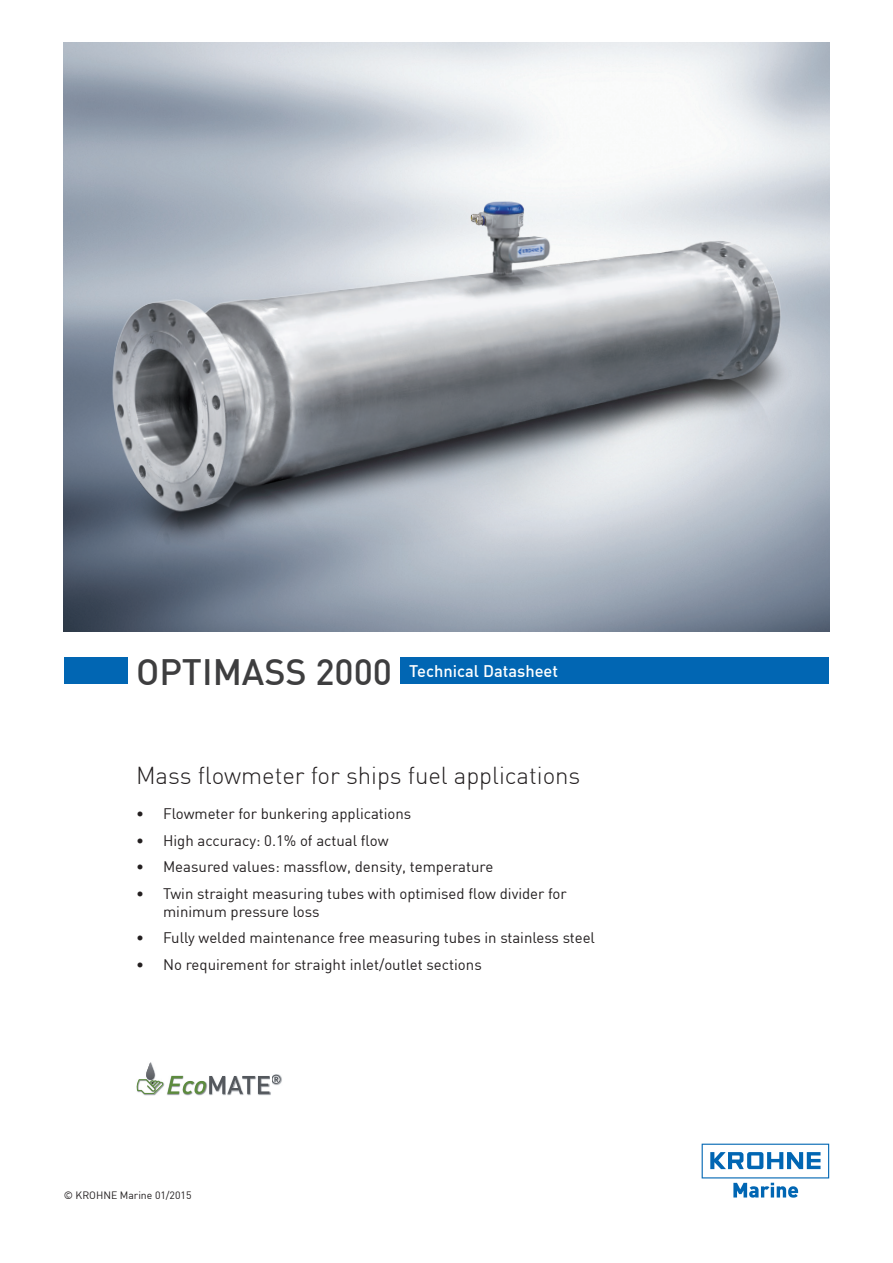
<style>
.page{position:relative;width:893px;height:1263px;background:#fff}
.page>*{position:absolute;margin:0;border:0;box-sizing:border-box;transform-origin:0 0}
.t1{font:500 36px "DIN";color:#3e3e3f}
.t2{font:300 24px "DIN";color:#231f20}
.t3{font:500 16.5px "DIN";color:#fff}
.t4{font:15px/18px "DIN";color:#231f20}
.t5{font:10.5px "DIN";color:#231f20}
</style>
<div class="page">
<img style="left:64px;top:43px;width:765px;height:588px">
<div style="left:64px;top:657px;width:64px;height:27px;background:#0166b3"></div>
<div style="left:401px;top:657px;width:428px;height:27px;background:#0166b3"></div>
<svg style="left:702px;top:1144px;width:127px;height:53px"></svg>
<svg style="left:136px;top:1062px;width:146px;height:34px"></svg>
<img style="left:91px;top:134px;width:720px;height:469px">
<p class="t1" style="left:136px;top:649px;width:258px">OPTIMASS 2000</p>
<p class="t3" style="left:409px;top:660px;width:150px">Technical Datasheet</p>
<p class="t2" style="left:136px;top:761px;width:446px">Mass flowmeter for ships fuel applications</p>
<p class="t4" style="left:136px;top:804px;width:277px">• Flowmeter for bunkering applications</p>
<p class="t4" style="left:136px;top:831px;width:254px">• High accuracy: 0.1% of actual flow</p>
<p class="t4" style="left:136px;top:857px;width:359px">• Measured values: massflow, density, temperature</p>
<p class="t4" style="left:163px;top:884px;width:405px;text-indent:-27px">• Twin straight measuring tubes with optimised flow divider for minimum pressure loss</p>
<p class="t4" style="left:136px;top:928px;width:460px">• Fully welded maintenance free measuring tubes in stainless steel</p>
<p class="t4" style="left:136px;top:955px;width:347px">• No requirement for straight inlet/outlet sections</p>
<p class="t5" style="left:64px;top:1188px;width:129px">© KROHNE Marine 01/2015</p>
</div>
